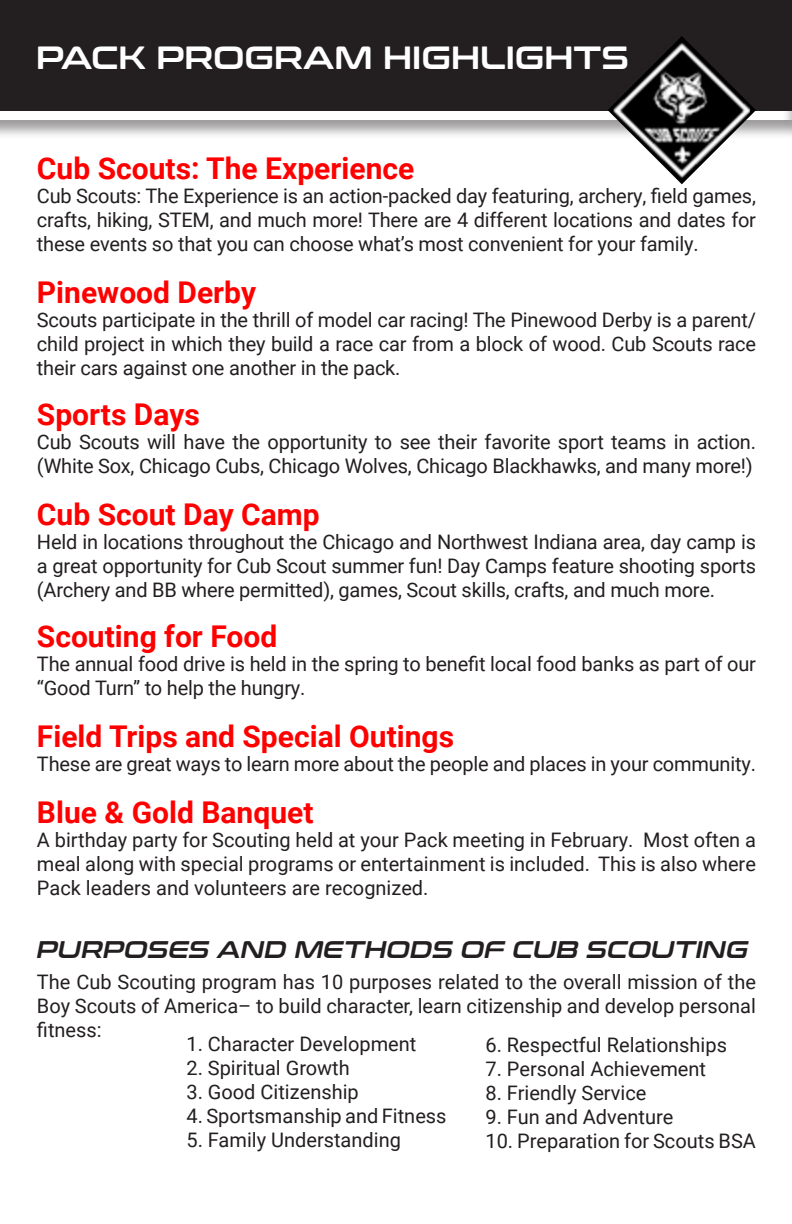
<style>
.page{position:relative;width:792px;height:1224px;background:#fff}
.page>*{position:absolute;margin:0;border:0;box-sizing:border-box;transform-origin:0 0}
.t1{font:32px "Conthrax Sb";color:#fff}
.t2{font:700 30px "Roboto";color:#f00}
.t3{font:italic 24px "Conthrax Sb";color:#231f20}
.t4{font:20px/24px "Roboto";letter-spacing:-.01em;color:#231f20;text-align:justify}
</style>
<div class="page">
<div style="left:0;top:0;width:792px;height:139px;background:#231f20;opacity:.45"></div>
<div style="left:0;top:0;width:792px;height:119px;background:#fff"></div>
<div style="left:0;top:0;width:792px;height:111px;background:#231f20"></div>
<svg style="left:608px;top:36px;width:148px;height:148px"></svg>
<img style="left:614px;top:42px;width:136px;height:136px">
<div style="left:782px;top:0;width:10px;height:139px;background:#231f20;opacity:.45"></div>
<hr style="left:791px;top:0;width:1px;height:119px;background:#fff">
<p class="t1" style="left:36px;top:33px;width:594px">PACK PROGRAM HIGHLIGHTS</p>
<p class="t2" style="left:37px;top:148px;width:379px">Cub Scouts: The Experience</p>
<p class="t4" style="left:37px;top:184px;width:721px">Cub Scouts: The Experience is an action-packed day featuring, archery, field games, crafts, hiking, STEM, and much more! There are 4 different locations and dates for these events so that you can choose what’s most convenient for your family.</p>
<p class="t2" style="left:37px;top:272px;width:221px">Pinewood Derby</p>
<p class="t4" style="left:37px;top:308px;width:721px">Scouts participate in the thrill of model car racing! The Pinewood Derby is a parent/ child project in which they build a race car from a block of wood. Cub Scouts race their cars against one another in the pack.</p>
<p class="t2" style="left:37px;top:394px;width:165px">Sports Days</p>
<p class="t4" style="left:37px;top:430px;width:721px">Cub Scouts will have the opportunity to see their favorite sport teams in action. (White Sox, Chicago Cubs, Chicago Wolves, Chicago Blackhawks, and many more!)</p>
<p class="t2" style="left:37px;top:494px;width:284px">Cub Scout Day Camp</p>
<p class="t4" style="left:37px;top:530px;width:721px">Held in locations throughout the Chicago and Northwest Indiana area, day camp is a great opportunity for Cub Scout summer fun! Day Camps feature shooting sports (Archery and BB where permitted), games, Scout skills, crafts, and much more.</p>
<p class="t2" style="left:37px;top:616px;width:242px">Scouting for Food</p>
<p class="t4" style="left:37px;top:652px;width:721px">The annual food drive is held in the spring to benefit local food banks as part of our “Good Turn” to help the hungry.</p>
<p class="t2" style="left:37px;top:716px;width:419px">Field Trips and Special Outings</p>
<p class="t4" style="left:37px;top:752px;width:721px">These are great ways to learn more about the people and places in your community.</p>
<p class="t2" style="left:37px;top:792px;width:278px">Blue &amp; Gold Banquet</p>
<p class="t4" style="left:37px;top:828px;width:721px">A birthday party for Scouting held at your Pack meeting in February. Most often a meal along with special programs or entertainment is included. This is also where Pack leaders and volunteers are recognized.</p>
<p class="t3" style="left:35px;top:931px;width:719px">PURPOSES AND METHODS OF CUB SCOUTING</p>
<p class="t4" style="left:37px;top:969px;width:721px">The Cub Scouting program has 10 purposes related to the overall mission of the Boy Scouts of America– to build character, learn citizenship and develop personal fitness:</p>
<p class="t4" style="left:186px;top:1031px;width:231px">1. Character Development</p>
<p class="t4" style="left:186px;top:1055px;width:165px">2. Spiritual Growth</p>
<p class="t4" style="left:186px;top:1079px;width:174px">3. Good Citizenship</p>
<p class="t4" style="left:186px;top:1103px;width:262px">4. Sportsmanship and Fitness</p>
<p class="t4" style="left:186px;top:1127px;width:216px">5. Family Understanding</p>
<p class="t4" style="left:485px;top:1032px;width:243px">6. Respectful Relationships</p>
<p class="t4" style="left:485px;top:1056px;width:222px">7. Personal Achievement</p>
<p class="t4" style="left:485px;top:1080px;width:163px">8. Friendly Service</p>
<p class="t4" style="left:485px;top:1104px;width:190px">9. Fun and Adventure</p>
<p class="t4" style="left:485px;top:1128px;width:272px">10. Preparation for Scouts BSA</p>
</div>
